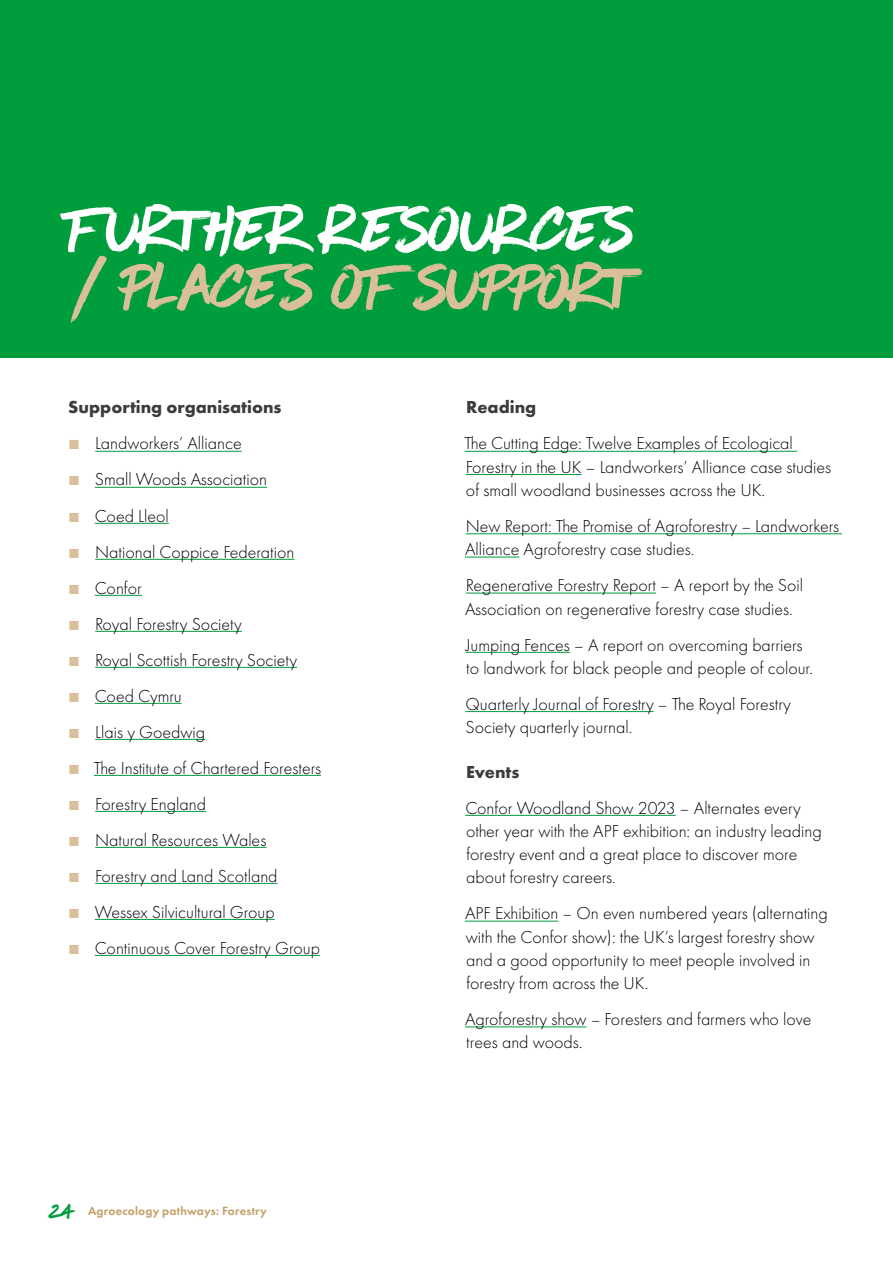
<style>
.page{position:relative;width:893px;height:1263px;background:#fff}
.page>*{position:absolute;margin:0;border:0;box-sizing:border-box;transform-origin:0 0}
.t1{font:91.5px "Have Heart Two";letter-spacing:.03em;color:#fff}
.t2{font:91.5px "Have Heart Two";letter-spacing:.01em;color:#d9c09a}
.t3{font:30px "Have Heart Two";color:#009d3c}
.t4{font:300 18px/23.2px "Futura PT";color:#000}
.t5{font:700 18px "Futura PT";color:#3d3c3b}
.t6{font:600 12.3px "Futura PT";letter-spacing:.015em;color:#c49e64}
.s1{color:#d9c09a}
</style>
<div class="page">
<hr style="left:95px;top:451px;width:147px;height:1px;background:#009d3c">
<hr style="left:95px;top:487px;width:172px;height:1px;background:#009d3c">
<hr style="left:95px;top:523px;width:74px;height:1px;background:#009d3c">
<hr style="left:95px;top:559px;width:199px;height:1px;background:#009d3c">
<hr style="left:95px;top:595px;width:47px;height:1px;background:#009d3c">
<hr style="left:95px;top:631px;width:147px;height:1px;background:#009d3c">
<hr style="left:95px;top:667px;width:202px;height:1px;background:#009d3c">
<hr style="left:95px;top:703px;width:87px;height:1px;background:#009d3c">
<hr style="left:95px;top:739px;width:110px;height:1px;background:#009d3c">
<hr style="left:94px;top:775px;width:227px;height:1px;background:#009d3c">
<hr style="left:95px;top:811px;width:111px;height:1px;background:#009d3c">
<hr style="left:95px;top:847px;width:171px;height:1px;background:#009d3c">
<hr style="left:95px;top:883px;width:183px;height:1px;background:#009d3c">
<hr style="left:95px;top:919px;width:180px;height:1px;background:#009d3c">
<hr style="left:95px;top:955px;width:225px;height:1px;background:#009d3c">
<hr style="left:464px;top:451px;width:333px;height:1px;background:#009d3c">
<hr style="left:466px;top:474px;width:116px;height:1px;background:#009d3c">
<hr style="left:466px;top:533px;width:376px;height:1px;background:#009d3c">
<hr style="left:465px;top:557px;width:54px;height:1px;background:#009d3c">
<hr style="left:466px;top:593px;width:190px;height:1px;background:#009d3c">
<hr style="left:466px;top:652px;width:104px;height:1px;background:#009d3c">
<hr style="left:465px;top:711px;width:189px;height:1px;background:#009d3c">
<hr style="left:465px;top:815px;width:211px;height:1px;background:#009d3c">
<hr style="left:465px;top:921px;width:93px;height:1px;background:#009d3c">
<hr style="left:465px;top:1026px;width:121px;height:1px;background:#009d3c">
<div style="left:0;top:0;width:893px;height:357px;background:#009d3c"></div>
<h1 class="t1" style="left:68px;top:187px;width:567px">Further resources</h1>
<h1 class="t2" style="left:68px;top:245px;width:568px">/ places of support</h1>
<p class="t5" style="left:68px;top:396px;width:215px">Supporting organisations</p>
<p class="t4" style="left:69px;top:432px;width:174px"><span class="s1">■</span> Landworkers’ Alliance</p>
<p class="t4" style="left:69px;top:468px;width:199px"><span class="s1">■</span> Small Woods Association</p>
<p class="t4" style="left:69px;top:504px;width:101px"><span class="s1">■</span> Coed Lleol</p>
<p class="t4" style="left:69px;top:540px;width:227px"><span class="s1">■</span> National Coppice Federation</p>
<p class="t4" style="left:69px;top:576px;width:74px"><span class="s1">■</span> Confor</p>
<p class="t4" style="left:69px;top:612px;width:174px"><span class="s1">■</span> Royal Forestry Society</p>
<p class="t4" style="left:69px;top:648px;width:229px"><span class="s1">■</span> Royal Scottish Forestry Society</p>
<p class="t4" style="left:69px;top:684px;width:114px"><span class="s1">■</span> Coed Cymru</p>
<p class="t4" style="left:69px;top:720px;width:138px"><span class="s1">■</span> Llais y Goedwig</p>
<p class="t4" style="left:69px;top:756px;width:253px"><span class="s1">■</span> The Institute of Chartered Foresters</p>
<p class="t4" style="left:69px;top:792px;width:138px"><span class="s1">■</span> Forestry England</p>
<p class="t4" style="left:69px;top:828px;width:199px"><span class="s1">■</span> Natural Resources Wales</p>
<p class="t4" style="left:69px;top:864px;width:210px"><span class="s1">■</span> Forestry and Land Scotland</p>
<p class="t4" style="left:69px;top:900px;width:207px"><span class="s1">■</span> Wessex Silvicultural Group</p>
<p class="t4" style="left:69px;top:936px;width:252px"><span class="s1">■</span> Continuous Cover Forestry Group</p>
<h2 class="t3" style="left:51px;top:1197px;width:24px">24</h2>
<p class="t6" style="left:88px;top:1203px;width:180px">Agroecology pathways: Forestry</p>
<p class="t5" style="left:466px;top:396px;width:72px">Reading</p>
<p class="t4" style="left:465px;top:432px;width:368px">The Cutting Edge: Twelve Examples of Ecological<br>Forestry in the UK – Landworkers’ Alliance case studies of small woodland businesses across the UK.</p>
<p class="t4" style="left:465px;top:514px;width:376px">New Report: The Promise of Agroforestry – Landworkers<br>Alliance Agroforestry case studies.</p>
<p class="t4" style="left:465px;top:574px;width:340px">Regenerative Forestry Report – A report by the Soil<br>Association on regenerative forestry case studies.</p>
<p class="t4" style="left:466px;top:633px;width:349px">Jumping Fences – A report on overcoming barriers to landwork for black people and people of colour.</p>
<p class="t4" style="left:465px;top:692px;width:327px">Quarterly Journal of Forestry – The Royal Forestry<br>Society quarterly journal.</p>
<p class="t5" style="left:466px;top:760px;width:55px">Events</p>
<p class="t4" style="left:465px;top:796px;width:358px">Confor Woodland Show 2023 – Alternates every other year with the APF exhibition: an industry leading forestry event and a great place to discover more about forestry careers.</p>
<p class="t4" style="left:465px;top:902px;width:364px">APF Exhibition – On even numbered years (alternating with the Confor show): the UK’s largest forestry show and a good opportunity to meet people involved in forestry from across the UK.</p>
<p class="t4" style="left:465px;top:1008px;width:348px">Agroforestry show – Foresters and farmers who love trees and woods.</p>
</div>
